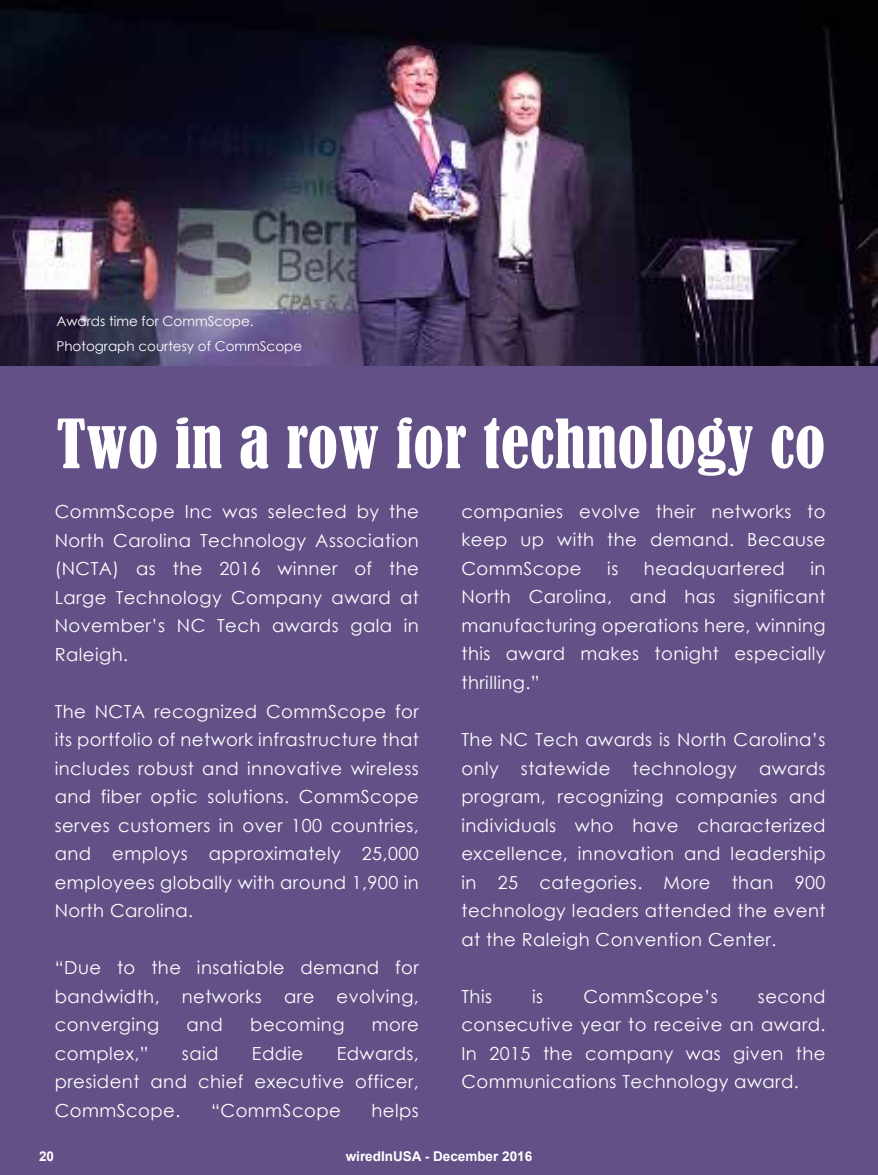
<style>
.page{position:relative;width:878px;height:1175px;background:#fff}
.page>*{position:absolute;margin:0;border:0;box-sizing:border-box;transform-origin:0 0}
.t1{font:condensed 63px "Bernard";letter-spacing:.01em;color:#fff}
.t2{font:18px/28.5px "Century Gothic";letter-spacing:.025em;color:#fff;text-align:justify}
.t3{font:13.5px/25.5px "Century Gothic";color:#fff}
.t4{font:700 13.5px "Arial";color:#fff}
</style>
<div class="page">
<div style="left:0;top:0;width:878px;height:1174px;background:#635087"></div>
<img style="left:0;top:0;width:878px;height:365px">
<p class="t3" style="left:56px;top:308px;width:247px">Awards time for CommScope.<br>Photograph courtesy of CommScope</p>
<h1 class="t1" style="left:56px;top:407px;width:770px">Two in a row for technology co</h1>
<p class="t2" style="left:55px;top:497px;width:365px">CommScope Inc was selected by the North Carolina Technology Association (NCTA) as the 2016 winner of the Large Technology Company award at November’s NC Tech awards gala in Raleigh.</p>
<p class="t2" style="left:55px;top:696px;width:366px">The NCTA recognized CommScope for its portfolio of network infrastructure that includes robust and innovative wireless and fiber optic solutions. CommScope serves customers in over 100 countries, and employs approximately 25,000 employees globally with around 1,900 in North Carolina.</p>
<p class="t2" style="left:55px;top:953px;width:366px">“Due to the insatiable demand for bandwidth, networks are evolving, converging</p>
<p class="t2" style="left:186px;top:1010px;width:38px">and</p>
<p class="t2" style="left:250px;top:1010px;width:96px">becoming</p>
<p class="t2" style="left:372px;top:1010px;width:49px">more</p>
<p class="t2" style="left:55px;top:1038px;width:95px">complex,”</p>
<p class="t2" style="left:182px;top:1038px;width:38px">said</p>
<p class="t2" style="left:252px;top:1038px;width:53px">Eddie</p>
<p class="t2" style="left:55px;top:1038px;width:365px;text-indent:282px">Edwards, president and chief executive officer, CommScope.</p>
<p class="t2" style="left:211px;top:1095px;width:131px">“CommScope</p>
<p class="t2" style="left:371px;top:1095px;width:49px">helps</p>
<p class="t2" style="left:461px;top:497px;width:366px">companies evolve their networks to keep up with the demand. Because CommScope</p>
<p class="t2" style="left:461px;top:554px;width:366px;text-indent:349px">in North Carolina, and has significant manufacturing operations here, winning this award makes tonight especially thrilling.”</p>
<p class="t2" style="left:461px;top:725px;width:366px">The NC Tech awards is North Carolina’s only statewide technology awards program, recognizing companies and individuals who have characterized excellence, innovation and leadership in 25 categories. More than 900 technology leaders attended the event at the Raleigh Convention Center.</p>
<p class="t2" style="left:461px;top:981px;width:32px">This</p>
<p class="t2" style="left:532px;top:981px;width:13px">is</p>
<p class="t2" style="left:583px;top:981px;width:136px">CommScope’s</p>
<p class="t2" style="left:607px;top:554px;width:13px">is</p>
<p class="t2" style="left:644px;top:554px;width:142px">headquartered</p>
<p class="t2" style="left:461px;top:981px;width:365px;text-indent:296px">second consecutive year to receive an award.<br>In 2015 the company was given the Communications Technology award.</p>
<p class="t4" style="left:39px;top:1146px;width:17px">20</p>
<p class="t4" style="left:346px;top:1147px;width:188px">wiredInUSA - December 2016</p>
</div>
